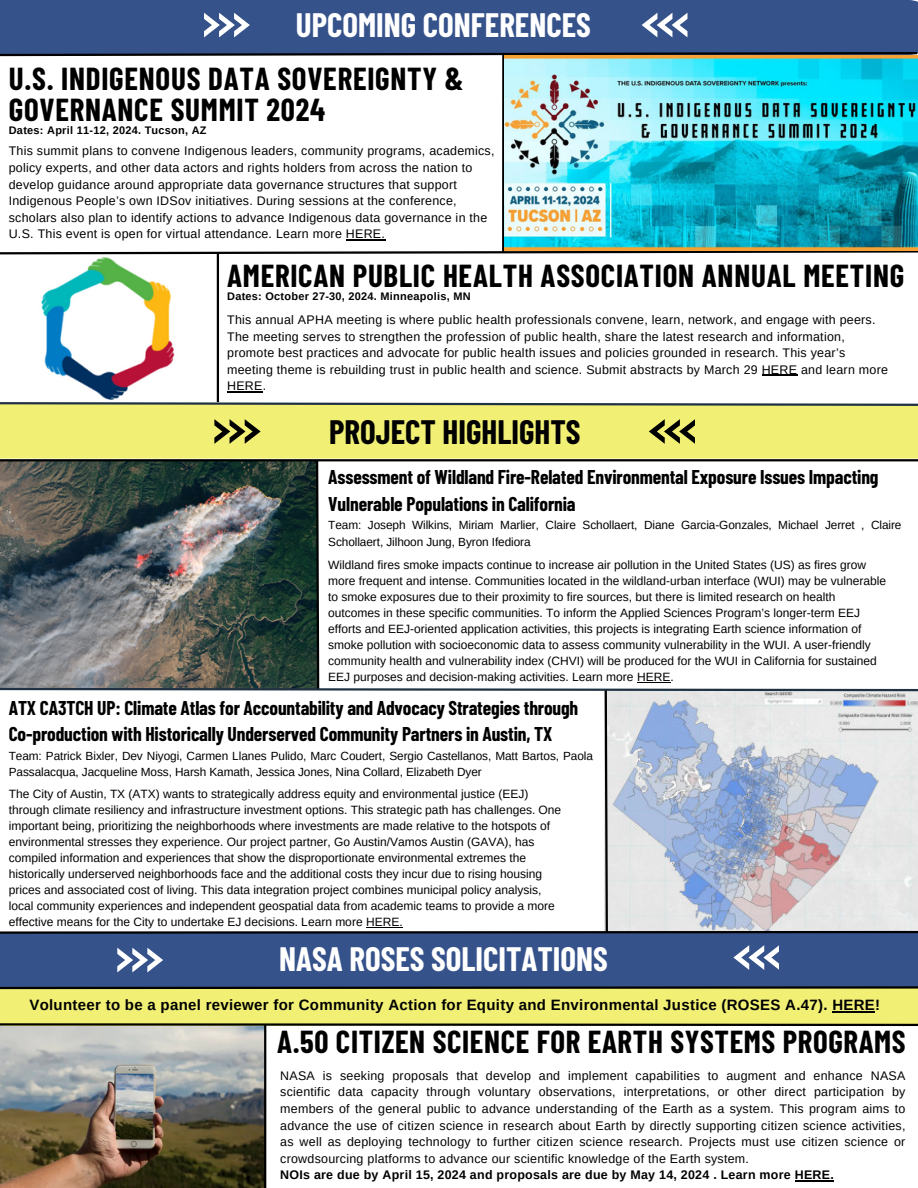
<style>
.page{position:relative;width:918px;height:1188px;background:#fff}
.page>*{position:absolute;margin:0;border:0;box-sizing:border-box;transform-origin:0 0}
.t1{font:700 33.15px "Barlow Condensed";color:#fff}
.t2{font:700 33px "Barlow Condensed";color:#fff}
.t3{font:700 33px "Barlow Condensed";color:#000}
.t4{font:700 31.05px/32px "Barlow Condensed";letter-spacing:.025em;color:#000}
.t5{font:700 19.5px/26.4px "Barlow Condensed";letter-spacing:-.005em;color:#000}
.t6{font:700 15px "Arimo";letter-spacing:.02em;color:#000}
.t7{font:12.45px/16.6px "Arimo";letter-spacing:.02em;color:#000}
.t8{font:700 12.45px "Arimo";letter-spacing:.02em;color:#000}
.t9{font:12px/16px "Arimo";color:#000}
.t10{font:11.85px/16.5px "Arimo";letter-spacing:-.005em;color:#000}
.t11{font:700 10.95px "Arimo";letter-spacing:.025em;color:#000}
</style>
<div class="page">
<img style="left:41px;top:257px;width:134px;height:143px">
<svg style="left:0;top:249px;width:918px;height:7px"></svg>
<div style="left:0;top:0;width:918px;height:51px;background:#36528b"></div>
<svg style="left:204px;top:13px;width:46px;height:24px"></svg>
<svg style="left:642px;top:13px;width:45px;height:24px"></svg>
<svg style="left:0;top:51px;width:918px;height:6px"></svg>
<hr style="left:217px;top:253px;width:2px;height:149px;background:#000">
<div style="left:0;top:407px;width:918px;height:51px;background:#f1f075"></div>
<svg style="left:214px;top:419px;width:46px;height:25px"></svg>
<svg style="left:649px;top:419px;width:46px;height:25px"></svg>
<svg style="left:0;top:401px;width:918px;height:6px"></svg>
<hr style="left:502px;top:53px;width:2px;height:199px;background:#000">
<img style="left:505px;top:55px;width:413px;height:196px">
<img style="left:0;top:1027px;width:264px;height:161px">
<div style="left:0;top:990px;width:918px;height:32px;background:#f1f075"></div>
<div style="left:0;top:935px;width:918px;height:50px;background:#36528b"></div>
<svg style="left:117px;top:948px;width:46px;height:24px"></svg>
<svg style="left:733px;top:945px;width:46px;height:25px"></svg>
<svg style="left:0;top:985px;width:918px;height:5px"></svg>
<svg style="left:0;top:458px;width:918px;height:477px"></svg>
<hr style="left:264px;top:1024px;width:2px;height:164px;background:#000">
<hr style="left:762px;top:375px;width:35px;height:1px;background:#000">
<hr style="left:227px;top:392px;width:36px;height:1px;background:#000">
<hr style="left:346px;top:239px;width:39px;height:1px;background:#000">
<hr style="left:795px;top:1180px;width:35px;height:1px;background:#000">
<hr style="left:637px;top:682px;width:33px;height:1px;background:#000">
<hr style="left:366px;top:927px;width:37px;height:1px;background:#000">
<hr style="left:832px;top:1012px;width:43px;height:1px;background:#000">
<svg style="left:0;top:1022px;width:918px;height:5px"></svg>
<h1 class="t1" style="left:296px;top:4px;width:296px">UPCOMING CONFERENCES</h1>
<h3 class="t4" style="left:9px;top:61px;width:456px">U.S. INDIGENOUS DATA SOVEREIGNTY &amp;<br>GOVERNANCE SUMMIT 2024</h3>
<p class="t11" style="left:9px;top:124px;width:199px">Dates: April 11-12, 2024. Tucson, AZ</p>
<p class="t7" style="left:9px;top:143px;width:487px">This summit plans to convene Indigenous leaders, community programs, academics, policy experts, and other data actors and rights holders from across the nation to develop guidance around appropriate data governance structures that support Indigenous People’s own IDSov initiatives. During sessions at the conference, scholars also plan to identify actions to advance Indigenous data governance in the U.S. This event is open for virtual attendance. Learn more HERE.</p>
<h3 class="t4" style="left:227px;top:259px;width:679px">AMERICAN PUBLIC HEALTH ASSOCIATION ANNUAL MEETING</h3>
<p class="t11" style="left:227px;top:290px;width:245px">Dates: October 27-30, 2024. Minneapolis, MN</p>
<p class="t7" style="left:227px;top:311px;width:662px">This annual APHA meeting is where public health professionals convene, learn, network, and engage with peers.<br>The meeting serves to strengthen the profession of public health, share the latest research and information, promote best practices and advocate for public health issues and policies grounded in research. This year’s meeting theme is rebuilding trust in public health and science. Submit abstracts by March 29 HERE and learn more HERE.</p>
<h2 class="t3" style="left:329px;top:411px;width:253px">PROJECT HIGHLIGHTS</h2>
<h3 class="t5" style="left:328px;top:463px;width:552px">Assessment of Wildland Fire-Related Environmental Exposure Issues Impacting<br>Vulnerable Populations in California</h3>
<p class="t10" style="left:328px;top:517px;width:575px">Team: Joseph Wilkins, Miriam Marlier, Claire Schollaert, Diane Garcia-Gonzales, Michael Jerret , Claire<br>Schollaert, Jilhoon Jung, Byron Ifediora</p>
<p class="t9" style="left:328px;top:557px;width:559px">Wildland fires smoke impacts continue to increase air pollution in the United States (US) as fires grow more frequent and intense. Communities located in the wildland-urban interface (WUI) may be vulnerable to smoke exposures due to their proximity to fire sources, but there is limited research on health outcomes in these specific communities. To inform the Applied Sciences Program’s longer-term EEJ efforts and EEJ-oriented application activities, this projects is integrating Earth science information of smoke pollution with socioeconomic data to assess community vulnerability in the WUI. A user-friendly community health and vulnerability index (CHVI) will be produced for the WUI in California for sustained EEJ purposes and decision-making activities. Learn more HERE.</p>
<h3 class="t5" style="left:9px;top:694px;width:571px">ATX CA3TCH UP: Climate Atlas for Accountability and Advocacy Strategies through<br>Co-production with Historically Underserved Community Partners in Austin, TX</h3>
<p class="t10" style="left:9px;top:747px;width:586px">Team: Patrick Bixler, Dev Niyogi, Carmen Llanes Pulido, Marc Coudert, Sergio Castellanos, Matt Bartos, Paola<br>Passalacqua, Jacqueline Moss, Harsh Kamath, Jessica Jones, Nina Collard, Elizabeth Dyer</p>
<p class="t9" style="left:9px;top:786px;width:554px">The City of Austin, TX (ATX) wants to strategically address equity and environmental justice (EEJ) through climate resiliency and infrastructure investment options. This strategic path has challenges. One important being, prioritizing the neighborhoods where investments are made relative to the hotspots of environmental stresses they experience. Our project partner, Go Austin/Vamos Austin (GAVA), has compiled information and experiences that show the disproportionate environmental extremes the historically underserved neighborhoods face and the additional costs they incur due to rising housing prices and associated cost of living. This data integration project combines municipal policy analysis, local community experiences and independent geospatial data from academic teams to provide a more effective means for the City to undertake EJ decisions. Learn more HERE.</p>
<h2 class="t2" style="left:279px;top:938px;width:330px">NASA ROSES SOLICITATIONS</h2>
<p class="t6" style="left:29px;top:997px;width:852px">Volunteer to be a panel reviewer for Community Action for Equity and Environmental Justice (ROSES A.47). HERE!</p>
<h3 class="t4" style="left:277px;top:1024px;width:630px">A.50 CITIZEN SCIENCE FOR EARTH SYSTEMS PROGRAMS</h3>
<p class="t7" style="left:280px;top:1067px;width:627px;text-align:justify">NASA is seeking proposals that develop and implement capabilities to augment and enhance NASA scientific data capacity through voluntary observations, interpretations, or other direct participation by members of the general public to advance understanding of the Earth as a system. This program aims to advance the use of citizen science in research about Earth by directly supporting citizen science activities, as well as deploying technology to further citizen science research. Projects must use citizen science or crowdsourcing platforms to advance our scientific knowledge of the Earth system.</p>
<p class="t8" style="left:280px;top:1168px;width:555px">NOIs are due by April 15, 2024 and proposals are due by May 14, 2024 . Learn more HERE.</p>
</div>
